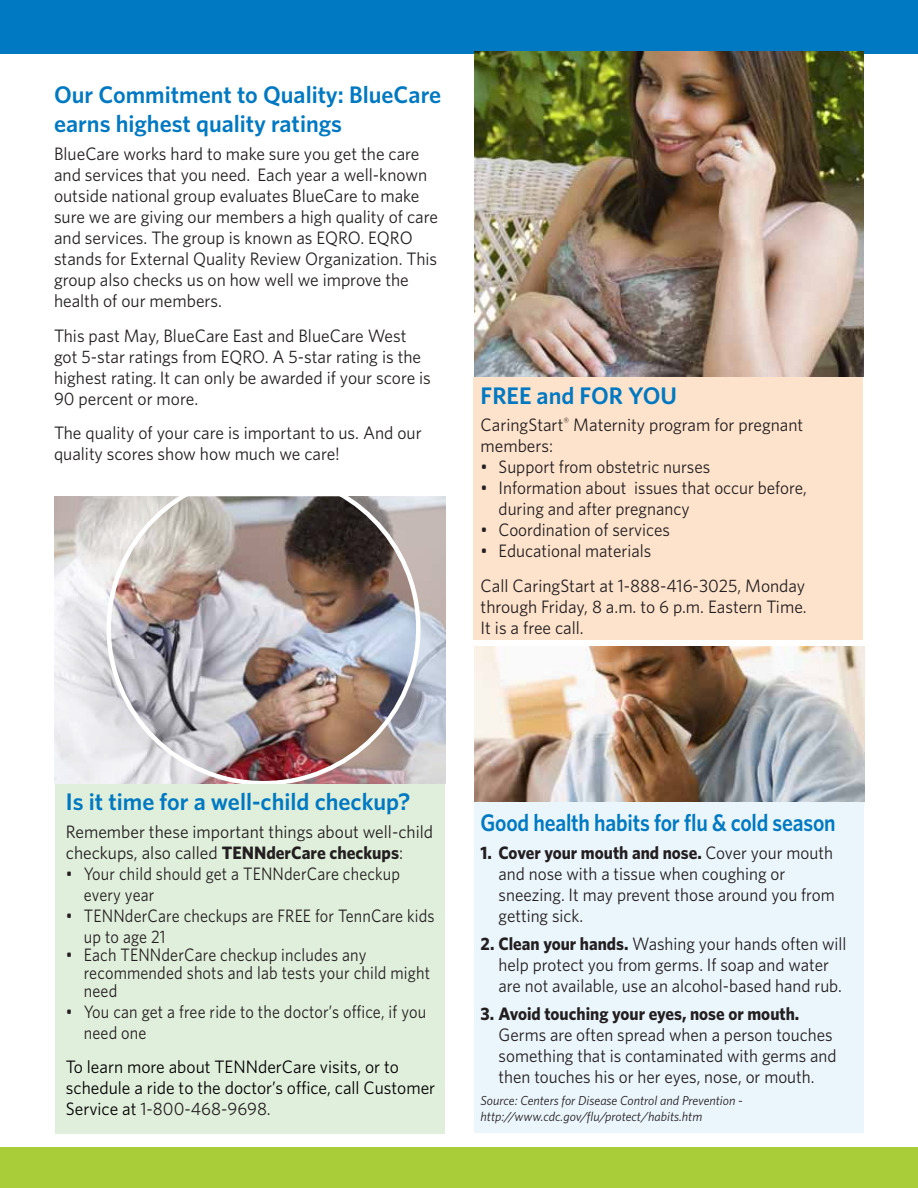
<style>
.page{position:relative;width:918px;height:1188px;background:#fff}
.page>*{position:absolute;margin:0;border:0;box-sizing:border-box;transform-origin:0 0}
.t1{font:600 24px/28.8px "Whitney";color:#0079c2}
.t2{font:600 24px "Whitney";color:#0079c2;scale:.9 1}
.t3{font:18px/21px "Whitney";color:#231f20}
.t4{font:18px/21px "Whitney";color:#231f20;scale:.95 1}
.t5{font:18px/21px "Whitney";color:#231f20;scale:.9 1}
.t6{font:18px/21px "Whitney";color:#000}
.t7{font:italic 13.05px/15.9px "Whitney";color:#231f20}
.s1{font-weight:700}
.s2{color:#231f20}
</style>
<div class="page">
<div style="left:473px;top:377px;width:390px;height:263px;background:#fee3cc"></div>
<div style="left:475px;top:791px;width:389px;height:342px;background:#ebf6fc"></div>
<div style="left:0;top:1148px;width:918px;height:40px;background:#a9cd38"></div>
<div style="left:0;top:0;width:918px;height:54px;background:#0079c2"></div>
<img style="left:54px;top:497px;width:392px;height:287px">
<img style="left:109px;top:497px;width:309px;height:286px">
<div style="left:55px;top:784px;width:390px;height:349px;background:#e0efdb"></div>
<img style="left:474px;top:52px;width:390px;height:325px">
<img style="left:474px;top:647px;width:391px;height:154px">
<h2 class="t1" style="left:54px;top:80px;width:389px">Our Commitment to Quality: BlueCare earns highest quality ratings</h2>
<p class="t3" style="left:54px;top:143px;width:386px">BlueCare works hard to make sure you get the care and services that you need. Each year a well-known outside national group evaluates BlueCare to make sure we are giving our members a high quality of care and services. The group is known as EQRO. EQRO stands for External Quality Review Organization. This group also checks us on how well we improve the health of our members.</p>
<p class="t3" style="left:54px;top:324px;width:378px">This past May, BlueCare East and BlueCare West got 5-star ratings from EQRO. A 5-star rating is the highest rating. It can only be awarded if your score is 90 percent or more.</p>
<p class="t3" style="left:54px;top:422px;width:369px">The quality of your care is important to us. And our quality scores show how much we care!</p>
<h2 class="t1" style="left:481px;top:380px;width:198px">FREE and FOR YOU</h2>
<p class="t3" style="left:481px;top:414px;width:324px">CaringStart<sup>®</sup> Maternity program for pregnant members:</p>
<p class="t4" style="left:481px;top:456px;width:243px">• Support from obstetric nurses</p>
<p class="t4" style="left:499px;top:477px;width:326px;text-indent:-18px">• Information about issues that occur before, during and after pregnancy</p>
<p class="t4" style="left:481px;top:519px;width:201px">• Coordination of services</p>
<p class="t4" style="left:481px;top:540px;width:181px">• Educational materials</p>
<p class="t3" style="left:481px;top:575px;width:328px;text-align:justify">Call CaringStart at 1-888-416-3025, Monday through Friday, 8 a.m. to 6 p.m. Eastern Time.<br>It is a free call.</p>
<h2 class="t1" style="left:66px;top:787px;width:346px">Is it time for a well-child checkup?</h2>
<p class="t3" style="left:66px;top:820px;width:369px">Remember these important things about well-child checkups, also called <span class="s1">TENNderCare checkups</span>:</p>
<p class="t5" style="left:84px;top:862px;width:353px;text-indent:-18px">• Your child should get a TENNderCare checkup every year</p>
<p class="t5" style="left:84px;top:904px;width:391px;text-indent:-18px">• TENNderCare checkups are FREE for TennCare kids up to age 21</p>
<p class="t5" style="left:84px;top:945px;width:386px;line-height:18px;text-indent:-18px">• Each TENNderCare checkup includes any recommended shots and lab tests your child might need</p>
<p class="t5" style="left:84px;top:1001px;width:382px;text-indent:-18px">• You can get a free ride to the doctor’s office, if you need one</p>
<p class="t6" style="left:66px;top:1056px;width:371px">To learn more about TENNderCare visits, or to schedule a ride to the doctor’s office, call Customer<br>Service at <span class="s2">1-800-468-9698.</span></p>
<h2 class="t2" style="left:481px;top:807px;width:396px">Good health habits for flu &amp; cold season</h2>
<p class="t4" style="left:499px;top:842px;width:355px;text-indent:-18px"><span class="s1">1. Cover your mouth and nose.</span> Cover your mouth and nose with a tissue when coughing or sneezing. It may prevent those around you from getting sick.</p>
<p class="t4" style="left:499px;top:933px;width:368px;text-indent:-18px"><span class="s1">2. Clean your hands.</span> Washing your hands often will help protect you from germs. If soap and water are not available, use an alcohol-based hand rub.</p>
<p class="t4" style="left:499px;top:1002px;width:357px;text-indent:-18px"><span class="s1">3. Avoid touching your eyes, nose or mouth.<br></span>Germs are often spread when a person touches something that is contaminated with germs and then touches his or her eyes, nose, or mouth.</p>
<p class="t7" style="left:481px;top:1092px;width:264px">Source: Centers for Disease Control and Prevention - http://www.cdc.gov/flu/protect/habits.htm</p>
</div>
